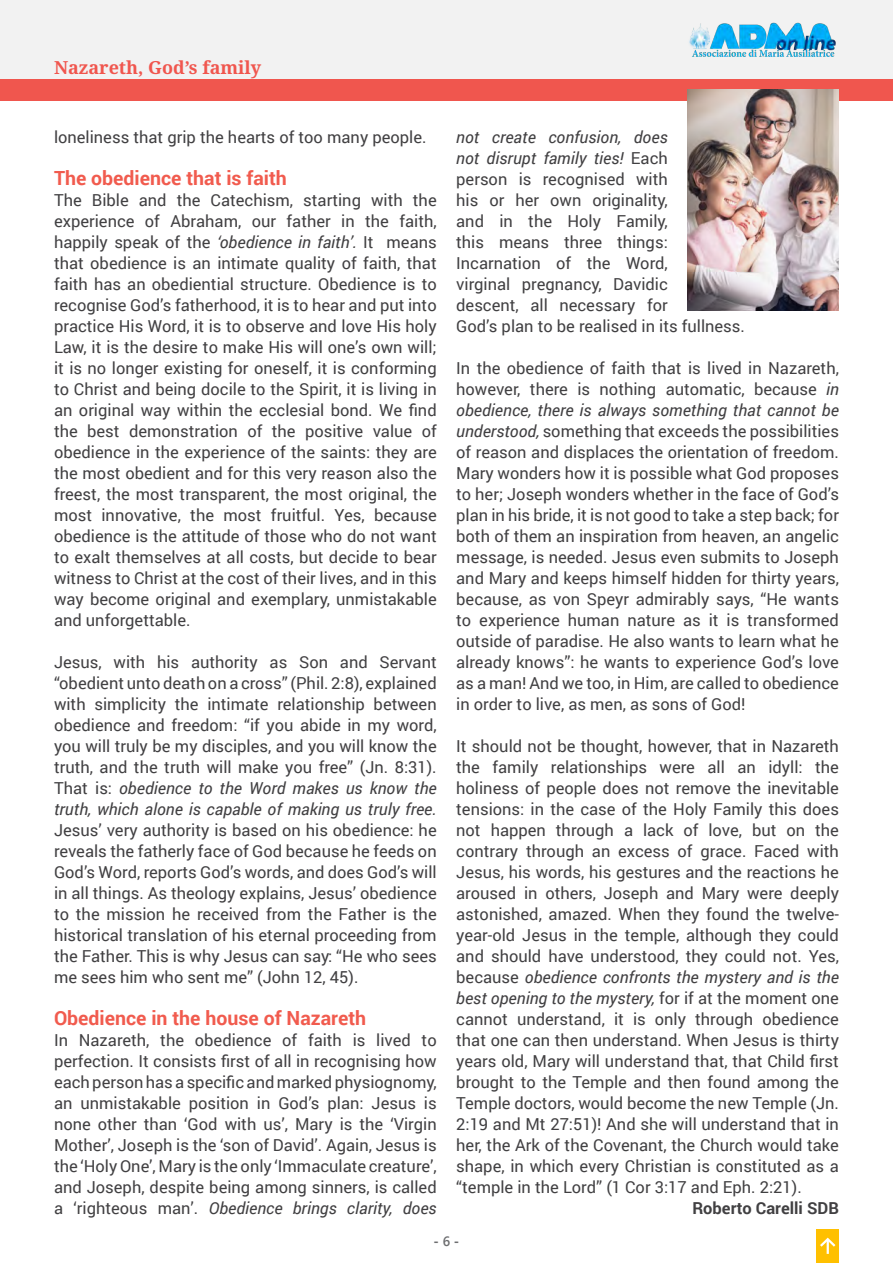
<style>
.page{position:relative;width:893px;height:1263px;background:#fff}
.page>*{position:absolute;margin:0;border:0;box-sizing:border-box;transform-origin:0 0}
.t1{font:700 19.5px "Roboto";color:#f15b4e}
.t2{font:700 18px "Noto Serif";color:#f0564e}
.t3{font:16.5px/21px "Roboto";color:#414042;text-align:justify}
.t4{font:700 16.5px "Roboto";color:#414042}
.t5{font:700 13.5px "Segoe UI";color:#6d6e70}
.s1{font-style:italic}
.s2{font-weight:600}
</style>
<div class="page">
<div style="left:0;top:0;width:893px;height:80px;background:#f2f2f2"></div>
<img style="left:689px;top:22px;width:147px;height:35px">
<div style="left:816px;top:1229px;width:23px;height:34px;background:#ffc000"></div>
<svg style="left:820px;top:1237px;width:16px;height:17px"></svg>
<div style="left:0;top:80px;width:893px;height:20px;background:#f0564e"></div>
<img style="left:687px;top:89px;width:152px;height:221px">
<p class="t2" style="left:54px;top:54px;width:209px">Nazareth, God’s family</p>
<p class="t3" style="left:54px;top:126px;width:374px">loneliness that grip the hearts of too many people.</p>
<p class="t1" style="left:54px;top:164px;width:234px">The obedience that is faith</p>
<p class="t3" style="left:54px;top:189px;width:384px">The Bible and the Catechism, starting with the experience of Abraham, our father in the faith, happily speak of the <span class="s1">‘obedience in faith’.</span> It means that obedience is an intimate quality of faith, that faith has an obediential structure. Obedience is to recognise God’s fatherhood, it is to hear and put into practice His Word, it is to observe and love His holy Law, it is the desire to make His will one’s own will; it is no longer existing for oneself, it is conforming to Christ and being docile to the Spirit, it is living in an original way within the ecclesial bond. We find the best demonstration of the positive value of obedience in the experience of the saints: they are the most obedient and for this very reason also the freest, the most transparent, the most original, the most innovative, the most fruitful. Yes, because obedience is the attitude of those who do not want to exalt themselves at all costs, but decide to bear witness to Christ at the cost of their lives, and in this way become original and exemplary, unmistakable and unforgettable.</p>
<p class="t3" style="left:54px;top:651px;width:384px">Jesus, with his authority as Son and Servant “obedient unto death on a cross” (Phil. 2:8), explained with simplicity the intimate relationship between obedience and freedom: “if you abide in my word, you will truly be my disciples, and you will know the truth, and the truth will make you free” (Jn. 8:31).<br>That is: <span class="s1">obedience to the Word makes us know the truth, which alone is capable of making us truly free.<br></span>Jesus’ very authority is based on his obedience: he reveals the fatherly face of God because he feeds on God’s Word, reports God’s words, and does God’s will in all things. As theology explains, Jesus’ obedience to the mission he received from the Father is the historical translation of his eternal proceeding from the Father. This is why Jesus can say: “He who sees me sees him who sent me” (John 12, 45).</p>
<p class="t1" style="left:54px;top:1004px;width:314px">Obedience in the house of Nazareth</p>
<p class="t3" style="left:54px;top:1029px;width:384px">In Nazareth, the obedience of faith is lived to perfection. It consists first of all in recognising how each person has a specific and marked physiognomy, an unmistakable position in God’s plan: Jesus is none other than ‘God with us’, Mary is the ‘Virgin Mother’, Joseph is the ‘son of David’. Again, Jesus is the ‘Holy One’, Mary is the only ‘Immaculate creature’, and Joseph, despite being among sinners, is called a ‘righteous man’. <span class="s1">Obedience brings clarity, does</span></p>
<p class="t3" style="left:456px;top:126px;width:290px;text-align:left"><span class="s1">not create confusion, does<br>not disrupt family ties!</span> Each<br>person is recognised with<br>his or her own originality,<br>and in the Holy Family,<br>this means three things:<br>Incarnation of the Word,<br>virginal pregnancy, Davidic<br>descent, all necessary for<br>God’s plan to be realised in its fullness.</p>
<p class="t3" style="left:456px;top:357px;width:384px">In the obedience of faith that is lived in Nazareth, however, there is nothing automatic, because <span class="s1">in obedience, there is always something that cannot be understood,</span> something that exceeds the possibilities of reason and displaces the orientation of freedom.<br>Mary wonders how it is possible what God proposes to her; Joseph wonders whether in the face of God’s plan in his bride, it is not good to take a step back; for both of them an inspiration from heaven, an angelic message, is needed. Jesus even submits to Joseph and Mary and keeps himself hidden for thirty years, because, as von Speyr admirably says, “He wants to experience human nature as it is transformed outside of paradise. He also wants to learn what he already knows”: he wants to experience God’s love as a man! And we too, in Him, are called to obedience in order to live, as men, as sons of God!</p>
<p class="t3" style="left:456px;top:735px;width:384px">It should not be thought, however, that in Nazareth the family relationships were all an idyll: the holiness of people does not remove the inevitable tensions: in the case of the Holy Family this does not happen through a lack of love, but on the contrary through an excess of grace. Faced with Jesus, his words, his gestures and the reactions he aroused in others, Joseph and Mary were deeply astonished, amazed. When they found the twelve&shy;year-old Jesus in the temple, although they could and should have understood, they could not. Yes, because <span class="s1">obedience confronts the mystery and is the best opening to the mystery,</span> for if at the moment one cannot understand, it is only through obedience that one can then understand. When Jesus is thirty years old, Mary will understand that, that Child first brought to the Temple and then found among the Temple doctors, would become the new Temple (Jn.<br>2:19 and Mt 27:51)! And she will understand that in her, the Ark of the Covenant, the Church would take shape, in which every Christian is constituted as a “temple in the Lord” (1 Cor 3:17 and Eph. 2:21).</p>
<p class="t4" style="left:692px;top:1196px;width:148px">Roberto Carelli SDB</p>
<p class="t5" style="left:434px;top:1229px;width:27px">- <span class="s2">6</span> -</p>
</div>
